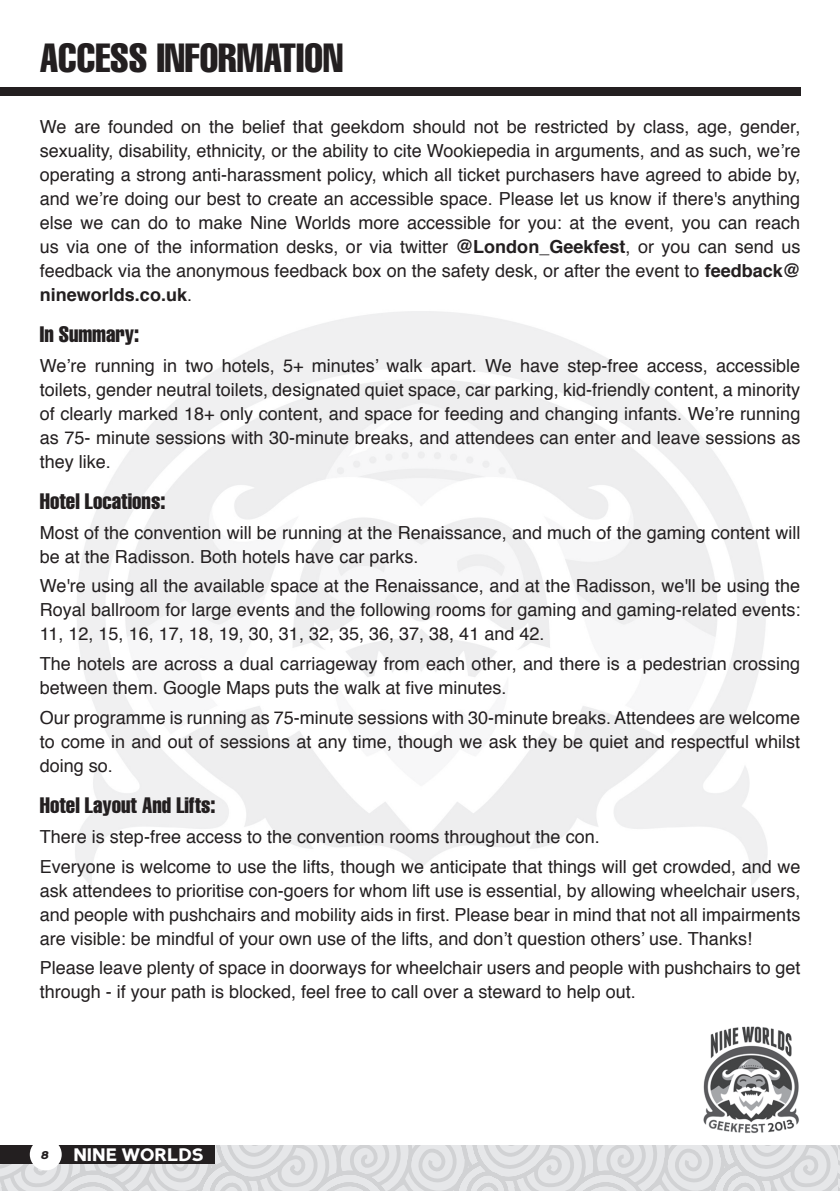
<style>
.page{position:relative;width:840px;height:1191px;background:#fff}
.page>*{position:absolute;margin:0;border:0;box-sizing:border-box;transform-origin:0 0}
.t1{font:extra-condensed 40px "Helvetica";color:#231f20}
.t2{font:extra-condensed 22px "Helvetica";color:#231f20}
.t3{font:18px/24px "Helvetica";color:#231f20;text-align:justify}
.t4{font:900 18px "Perspective Sans";color:#fff}
.t5{font:italic 900 14px "Perspective Sans";color:#231f20}
.s1{font-weight:700}
</style>
<div class="page">
<svg style="left:0;top:1145px;width:839px;height:46px;background:#dcdddf"></svg>
<div style="left:0;top:1145px;width:214px;height:18px;background:#231f20"></div>
<div style="left:30px;top:1138px;width:32px;height:32px;background:#fff;border-radius:50%"></div>
<img style="left:703px;top:1026px;width:96px;height:107px">
<div style="left:0;top:87px;width:799px;height:8px;background:#231f20"></div>
<h1 class="t1" style="left:40px;top:32px;width:304px">ACCESS INFORMATION</h1>
<p class="t3" style="left:40px;top:115px;width:761px">We are founded on the belief that geekdom should not be restricted by class, age, gender, sexuality, disability, ethnicity, or the ability to cite Wookiepedia in arguments, and as such, we’re operating a strong anti-harassment policy, which all ticket purchasers have agreed to abide by, and we’re doing our best to create an accessible space. Please let us know if there's anything else we can do to make Nine Worlds more accessible for you: at the event, you can reach us via one of the information desks, or via twitter <span class="s1">@London_Geekfest</span>, or you can send us feedback via the anonymous feedback box on the safety desk, or after the event to <span class="s1">feedback@ nineworlds.co.uk</span>.</p>
<p class="t2" style="left:40px;top:320px;width:101px">In Summary:</p>
<p class="t3" style="left:40px;top:354px;width:761px">We’re running in two hotels, 5+ minutes’ walk apart. We have step-free access, accessible toilets, gender neutral toilets, designated quiet space, car parking, kid-friendly content, a minority of clearly marked 18+ only content, and space for feeding and changing infants. We’re running as 75- minute sessions with 30-minute breaks, and attendees can enter and leave sessions as they like.</p>
<p class="t2" style="left:40px;top:487px;width:127px">Hotel Locations:</p>
<p class="t3" style="left:40px;top:521px;width:761px">Most of the convention will be running at the Renaissance, and much of the gaming content will be at the Radisson. Both hotels have car parks.</p>
<p class="t3" style="left:40px;top:574px;width:761px">We're using all the available space at the Renaissance, and at the Radisson, we'll be using the Royal ballroom for large events and the following rooms for gaming and gaming-related events:<br>11, 12, 15, 16, 17, 18, 19, 30, 31, 32, 35, 36, 37, 38, 41 and 42.</p>
<p class="t3" style="left:40px;top:652px;width:761px">The hotels are across a dual carriageway from each other, and there is a pedestrian crossing between them. Google Maps puts the walk at five minutes.</p>
<p class="t3" style="left:40px;top:706px;width:761px">Our programme is running as 75-minute sessions with 30-minute breaks. Attendees are welcome to come in and out of sessions at any time, though we ask they be quiet and respectful whilst doing so.</p>
<p class="t2" style="left:40px;top:791px;width:177px">Hotel Layout And Lifts:</p>
<p class="t3" style="left:40px;top:822px;width:761px;line-height:29.6px">There is step-free access to the convention rooms throughout the con.<br>Everyone is welcome to use the lifts, though we anticipate that things will get crowded, and we</p>
<p class="t3" style="left:40px;top:878px;width:761px">ask attendees to prioritise con-goers for whom lift use is essential, by allowing wheelchair users, and people with pushchairs and mobility aids in first. Please bear in mind that not all impairments are visible: be mindful of your own use of the lifts, and don’t question others’ use. Thanks!</p>
<p class="t3" style="left:40px;top:956px;width:761px">Please leave plenty of space in doorways for wheelchair users and people with pushchairs to get through - if your path is blocked, feel free to call over a steward to help out.</p>
<p class="t5" style="left:41px;top:1145px;width:9px">8</p>
<p class="t4" style="left:73px;top:1143px;width:132px">NINE WORLDS</p>
</div>
